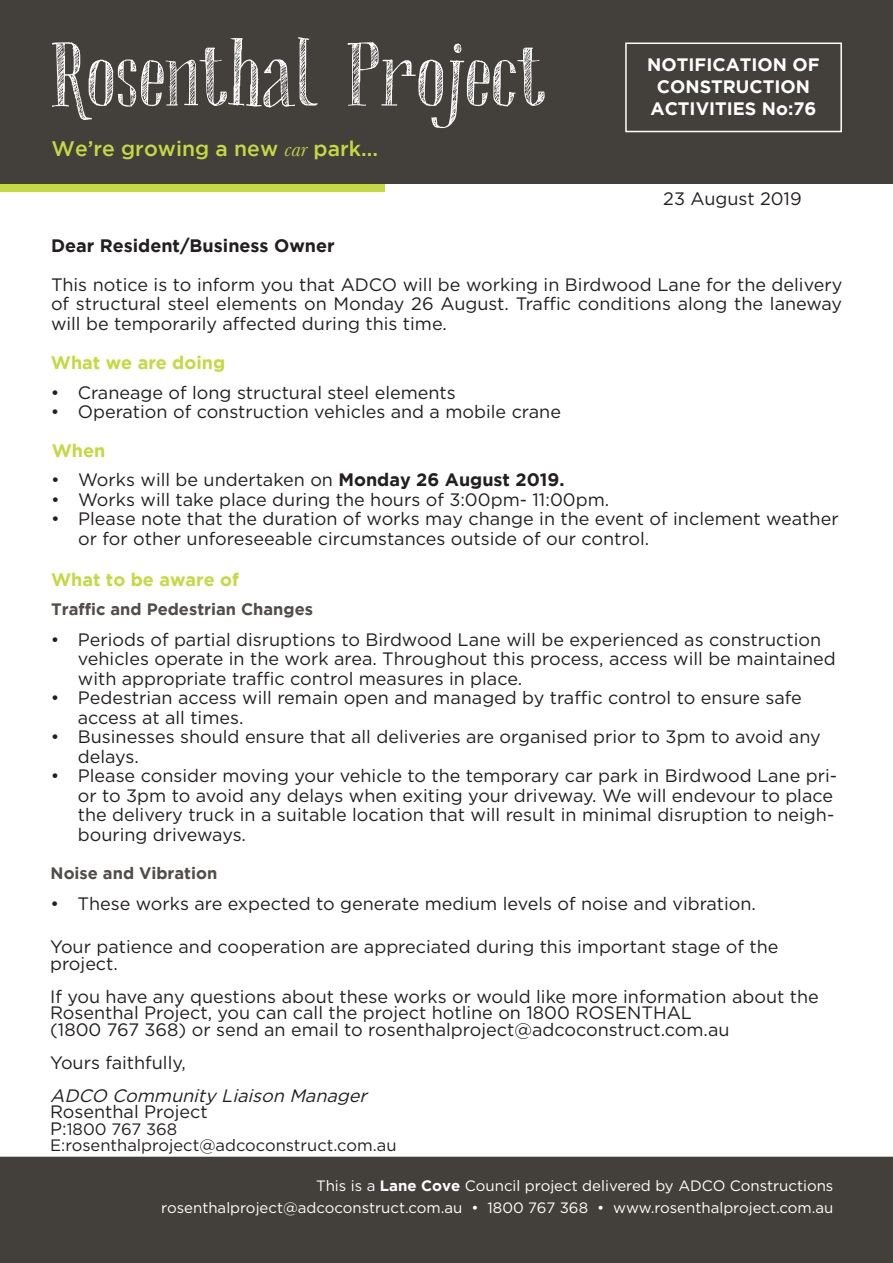
<style>
.page{position:relative;width:893px;height:1263px;background:#fff}
.page>*{position:absolute;margin:0;border:0;box-sizing:border-box;transform-origin:0 0}
.t1{font:90px "Chameleon Sketch Hatch";color:#fff}
.t2{font:500 21px "Gotham";color:#c4d942}
.t3{font:18px/19.5px "Gotham";color:#231f20}
.t4{font:700 18px/21.6px "Gotham";color:#fff;text-align:center}
.t5{font:700 18px "Gotham";color:#c4d942}
.t6{font:italic 18px "Gotham";color:#231f20}
.t7{font:700 18px "Gotham";color:#231f20}
.t8{font:16.5px "Gotham";color:#231f20}
.t9{font:700 16.5px "Gotham";color:#514d48}
.t10{font:15px "Gotham";color:#fff}
.s1{font-family:"Baskerville";font-weight:400;font-style:italic;font-size:22.2px}
.s2{font-weight:700}
.s3{font-size:18px}
</style>
<div class="page">
<div style="left:0;top:0;width:384px;height:192px;background:#c4d942"></div>
<div style="left:0;top:0;width:893px;height:183px;background:#433f3b"></div>
<div style="left:625px;top:43px;width:217px;height:89px;border:2px solid #fff"></div>
<div style="left:0;top:1157px;width:893px;height:106px;background:#433f3b"></div>
<p class="t1" style="left:51px;top:21px;width:497px">Rosenthal Project</p>
<p class="t2" style="left:52px;top:137px;width:328px">We’re growing a new <span class="s1">car</span> park...</p>
<p class="t4" style="left:647px;top:54px;width:174px">NOTIFICATION OF<br>CONSTRUCTION</p>
<p class="t4" style="left:650px;top:97px;width:168px">ACTIVITIES No:76</p>
<p class="t3" style="left:663px;top:189px;width:140px">23 August 2019</p>
<p class="t7" style="left:51px;top:235px;width:285px">Dear Resident/Business Owner</p>
<p class="t3" style="left:51px;top:274px;width:793px;text-align:justify">This notice is to inform you that ADCO will be working in Birdwood Lane for the delivery of structural steel elements on Monday 26 August. Traffic conditions along the laneway will be temporarily affected during this time.</p>
<p class="t5" style="left:51px;top:352px;width:176px">What we are doing</p>
<p class="t3" style="left:51px;top:382px;width:406px">• Craneage of long structural steel elements</p>
<p class="t3" style="left:51px;top:402px;width:512px">• Operation of construction vehicles and a mobile crane</p>
<p class="t5" style="left:52px;top:440px;width:55px">When</p>
<p class="t3" style="left:51px;top:470px;width:515px">• Works will be undertaken on <span class="s2">Monday 26 August 2019.</span></p>
<p class="t3" style="left:51px;top:489px;width:559px">• Works will take place during the hours of 3:00pm- 11:00pm.</p>
<p class="t3" style="left:78px;top:509px;width:762px;text-indent:-27px">• Please note that the duration of works may change in the event of inclement weather or for other unforeseeable circumstances outside of our control.</p>
<p class="t5" style="left:51px;top:569px;width:189px">What to be aware of</p>
<p class="t9" style="left:51px;top:600px;width:263px">Traffic and Pedestrian Changes</p>
<p class="t3" style="left:78px;top:629px;width:759px;text-indent:-27px">• Periods of partial disruptions to Birdwood Lane will be experienced as construction vehicles operate in the work area. Throughout this process, access will be maintained with appropriate traffic control measures in place.</p>
<p class="t3" style="left:78px;top:688px;width:726px;text-indent:-27px">• Pedestrian access will remain open and managed by traffic control to ensure safe access at all times.</p>
<p class="t3" style="left:78px;top:727px;width:744px;text-indent:-27px">• Businesses should ensure that all deliveries are organised prior to 3pm to avoid any delays.</p>
<p class="t3" style="left:78px;top:766px;width:761px;text-indent:-27px">• Please consider moving your vehicle to the temporary car park in Birdwood Lane pri&shy;or to 3pm to avoid any delays when exiting your driveway. We will endevour to place the delivery truck in a suitable location that will result in minimal disruption to neigh&shy;bouring driveways.</p>
<p class="t9" style="left:51px;top:863px;width:168px">Noise and Vibration</p>
<p class="t3" style="left:51px;top:893px;width:707px">• These works are expected to generate medium levels of noise and vibration.</p>
<p class="t3" style="left:50px;top:938px;width:730px;line-height:16.5px">Your patience and cooperation are appreciated during this important stage of the project.</p>
<p class="t3" style="left:50px;top:988px;width:770px;line-height:16.5px">If you have any questions about these works or would like more information about the<br>Rosenthal Project, you can call the project hotline on 1800 ROSENTHAL</p>
<p class="t3" style="left:50px;top:1019px;width:681px">(1800 767 368) or send an email to rosenthalproject@adcoconstruct.com.au</p>
<p class="t3" style="left:50px;top:1052px;width:137px">Yours faithfully,</p>
<p class="t6" style="left:50px;top:1085px;width:323px">ADCO Community Liaison Manager</p>
<p class="t3" style="left:50px;top:1102px;width:159px">Rosenthal Project</p>
<p class="t8" style="left:50px;top:1119px;width:129px"><span class="s3">P:</span>1800 767 368</p>
<p class="t8" style="left:50px;top:1136px;width:348px">E:rosenthalproject@adcoconstruct.com.au</p>
<p class="t10" style="left:316px;top:1177px;width:519px">This is a <span class="s2">Lane Cove</span> Council project delivered by ADCO Constructions</p>
<p class="t10" style="left:161px;top:1200px;width:674px">rosenthalproject@adcoconstruct.com.au • 1800 767 368 • www.rosenthalproject.com.au</p>
</div>
